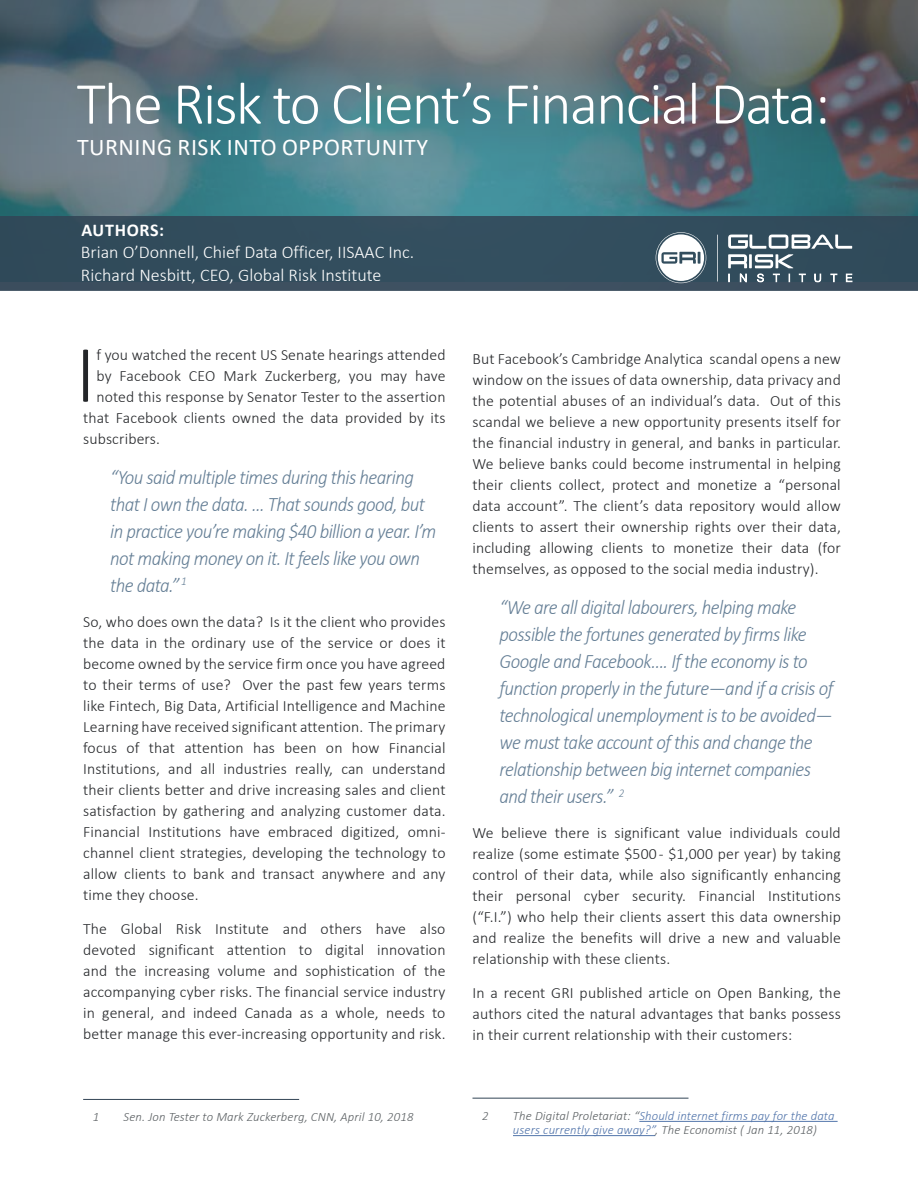
<style>
.page{position:relative;width:918px;height:1188px;background:#fff}
.page>*{position:absolute;margin:0;border:0;box-sizing:border-box;transform-origin:0 0}
.t1{font:300 81.9px "Calibri";color:#242629}
.t2{font:300 60px "Calibri";letter-spacing:-.03em;color:#fff}
.t3{font:24px "Calibri";letter-spacing:.02em;color:#fff}
.t4{font:italic 300 20.55px/27px "Calibri";letter-spacing:-.03em;color:#647e95;scale:.92 1}
.t5{font:300 18px/22.4px "Calibri";color:#fff}
.t6{font:700 18px "Calibri";letter-spacing:.04em;color:#fff}
.t7{font:300 15.75px/21px "Calibri";letter-spacing:.01em;color:#242629;text-align:justify}
.t8{font:italic 300 12.75px/14.2px "Calibri";letter-spacing:.01em;color:#5275ab}
.t9{font:italic 300 12.75px "Calibri";letter-spacing:.01em;color:#5b6063}
.s1{color:#5b6063}
</style>
<div class="page">
<svg style="left:0;top:0;width:918px;height:216px;background:#59757d"></svg>
<div style="left:0;top:216px;width:918px;height:74px;background:#324d5d"></div>
<svg style="left:740px;top:274px;width:6px;height:8px"></svg>
<svg style="left:757px;top:274px;width:7px;height:8px"></svg>
<svg style="left:773px;top:274px;width:6px;height:8px"></svg>
<svg style="left:799px;top:274px;width:6px;height:8px"></svg>
<svg style="left:815px;top:274px;width:6px;height:8px"></svg>
<svg style="left:831px;top:274px;width:6px;height:8px"></svg>
<svg style="left:846px;top:274px;width:6px;height:8px"></svg>
<svg style="left:717px;top:235px;width:1px;height:47px"></svg>
<svg style="left:656px;top:232px;width:50px;height:51px"></svg>
<svg style="left:728px;top:235px;width:124px;height:33px"></svg>
<hr style="left:472px;top:1098px;width:216px;height:1px;background:#324556">
<hr style="left:639px;top:1121px;width:199px;height:1px;background:#5275ab">
<hr style="left:513px;top:1135px;width:142px;height:1px;background:#5275ab">
<hr style="left:83px;top:1099px;width:216px;height:1px;background:#324556">
<h2 class="t2" style="left:77px;top:66px;width:755px">The Risk to Client’s Financial Data:</h2>
<h3 class="t3" style="left:77px;top:130px;width:352px">TURNING RISK INTO OPPORTUNITY</h3>
<p class="t6" style="left:81px;top:217px;width:84px">AUTHORS:</p>
<p class="t5" style="left:81px;top:241px;width:335px">Brian O’Donnell, Chief Data Officer, IISAAC Inc.<br>Richard Nesbitt, CEO, Global Risk Institute</p>
<h1 class="t1" style="left:76px;top:324px;width:21px">I</h1>
<p class="t7" style="left:96px;top:344px;width:351px">f you watched the recent US Senate hearings attended</p>
<p class="t7" style="left:96px;top:365px;width:351px">by Facebook CEO Mark Zuckerberg, you may have</p>
<p class="t7" style="left:96px;top:386px;width:351px">noted this response by Senator Tester to the assertion</p>
<p class="t7" style="left:83px;top:407px;width:364px">that Facebook clients owned the data provided by its</p>
<p class="t7" style="left:83px;top:428px;width:78px">subscribers.</p>
<h3 class="t4" style="left:110px;top:464px;width:356px">“You said multiple times during this hearing that I own the data. ... That sounds good, but in practice you’re making $40 billion a year. I’m not making money on it. It feels like you own the data.” <sup>1</sup></h3>
<p class="t7" style="left:83px;top:611px;width:364px">So, who does own the data? Is it the client who provides the data in the ordinary use of the service or does it become owned by the service firm once you have agreed to their terms of use? Over the past few years terms like Fintech, Big Data, Artificial Intelligence and Machine Learning have received significant attention. The primary focus of that attention has been on how Financial Institutions, and all industries really, can understand their clients better and drive increasing sales and client satisfaction by gathering and analyzing customer data.<br>Financial Institutions have embraced digitized, omni&shy;channel client strategies, developing the technology to allow clients to bank and transact anywhere and any time they choose.</p>
<p class="t7" style="left:83px;top:918px;width:364px">The Global Risk Institute and others have also devoted significant attention to digital innovation and the increasing volume and sophistication of the accompanying cyber risks. The financial service industry in general, and indeed Canada as a whole, needs to better manage this ever-increasing opportunity and risk.</p>
<p class="t9" style="left:93px;top:1109px;width:8px">1</p>
<p class="t9" style="left:124px;top:1109px;width:291px">Sen. Jon Tester to Mark Zuckerberg, CNN, April 10, 2018</p>
<p class="t7" style="left:472px;top:348px;width:370px">But Facebook’s Cambridge Analytica scandal opens a new window on the issues of data ownership, data privacy and the potential abuses of an individual’s data. Out of this scandal we believe a new opportunity presents itself for the financial industry in general, and banks in particular.<br>We believe banks could become instrumental in helping their clients collect, protect and monetize a “personal data account”. The client’s data repository would allow clients to assert their ownership rights over their data, including allowing clients to monetize their data (for themselves, as opposed to the social media industry).</p>
<p class="t4" style="left:500px;top:594px;width:364px">“We are all digital labourers, helping make possible the fortunes generated by firms like Google and Facebook…. If the economy is to function properly in the future—and if a crisis of technological unemployment is to be avoided— we must take account of this and change the relationship between big internet companies and their users.” <sup>2</sup></p>
<p class="t7" style="left:472px;top:822px;width:370px">We believe there is significant value individuals could realize (some estimate $500 - $1,000 per year) by taking control of their data, while also significantly enhancing their personal cyber security. Financial Institutions (“F.I.”) who help their clients assert this data ownership and realize the benefits will drive a new and valuable relationship with these clients.</p>
<p class="t7" style="left:472px;top:982px;width:370px">In a recent GRI published article on Open Banking, the authors cited the natural advantages that banks possess in their current relationship with their customers:</p>
<p class="t9" style="left:482px;top:1108px;width:8px">2</p>
<p class="t8" style="left:513px;top:1108px;width:323px"><span class="s1">The Digital Proletariat: “</span>Should internet firms pay for the data users currently give away?”<span class="s1">, The Economist ( Jan 11, 2018)</span></p>
</div>
